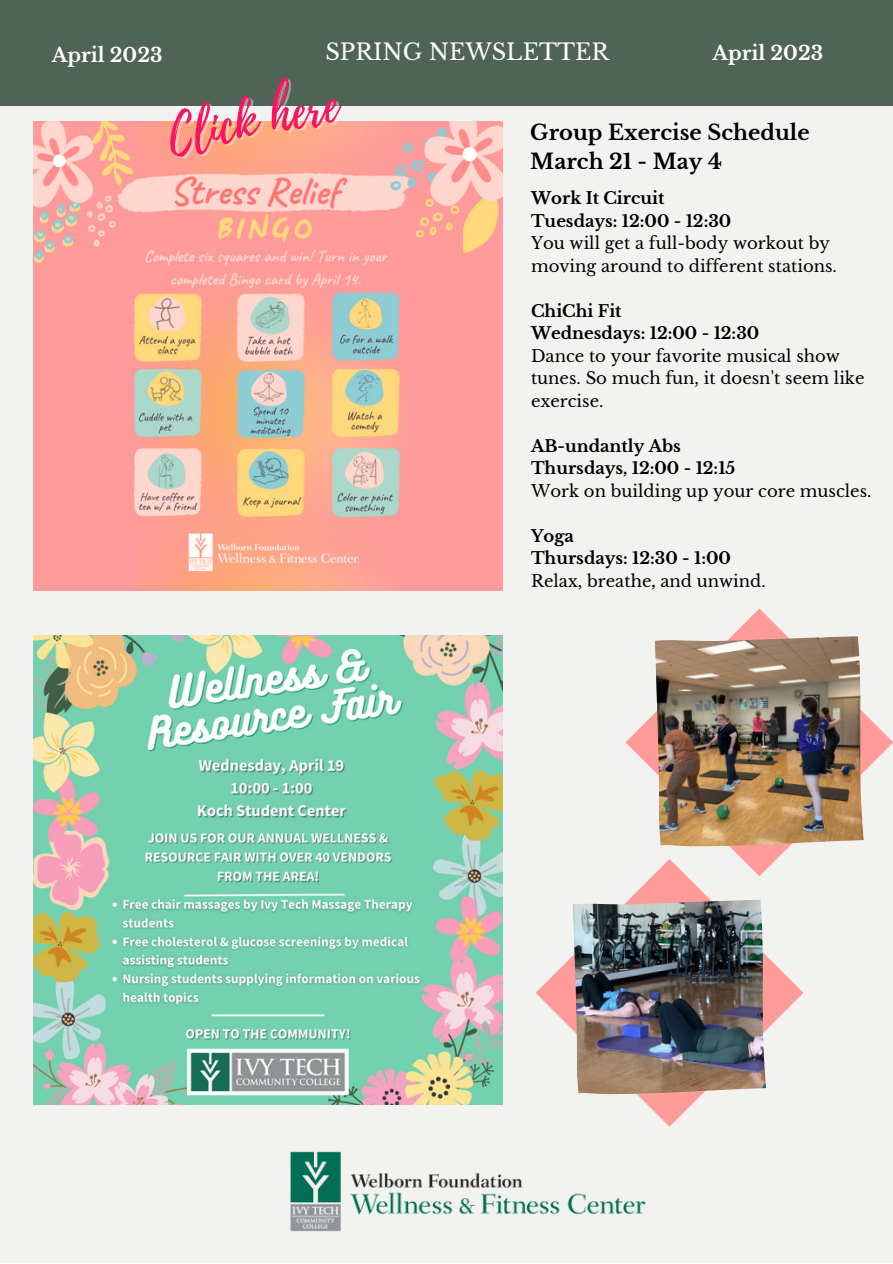
<style>
.page{position:relative;width:893px;height:1264px;background:#fff}
.page>*{position:absolute;margin:0;border:0;box-sizing:border-box;transform-origin:0 0}
.t1{font:49.35px "Playlist Script";color:#f81460}
.t2{font:22.5px "Libre Baskerville";color:#fff}
.t3{font:700 21px/29.2px "Libre Baskerville";color:#000}
.t4{font:700 19.5px "Libre Baskerville";color:#fff}
.t5{font:16.5px/22.5px "Libre Baskerville";color:#000}
.t6{font:700 16.5px/22.5px "Libre Baskerville";color:#000}
.s1{font-weight:400}
</style>
<div class="page">
<div style="left:0;top:0;width:892px;height:1262px;background:#f2f3f0"></div>
<div style="left:0;top:0;width:892px;height:106px;background:#4f6456"></div>
<img style="left:290px;top:1151px;width:356px;height:81px">
<img style="left:33px;top:635px;width:469px;height:469px">
<img style="left:33px;top:121px;width:469px;height:469px">
<svg style="left:625px;top:608px;width:267px;height:251px"></svg>
<svg style="left:536px;top:859px;width:267px;height:267px"></svg>
<img style="left:655px;top:636px;width:208px;height:210px">
<img style="left:572px;top:899px;width:194px;height:195px">
<p class="t4" style="left:52px;top:43px;width:112px">April 2023</p>
<h2 class="t2" style="left:325px;top:39px;width:285px">SPRING NEWSLETTER</h2>
<p class="t4" style="left:712px;top:41px;width:112px">April 2023</p>
<h1 class="t1" style="left:162px;top:102px;width:174px;rotate:-11deg">Click here</h1>
<p class="t3" style="left:530px;top:118px;width:281px">Group Exercise Schedule<br>March 21 - May 4</p>
<p class="t6" style="left:531px;top:187px;width:202px">Work It Circuit<br>Tuesdays: 12:00 - 12:30</p>
<p class="t5" style="left:531px;top:232px;width:307px">You will get a full-body workout by moving around to different stations.</p>
<p class="t6" style="left:531px;top:299px;width:230px">ChiChi Fit<br>Wednesdays: 12:00 - 12:30</p>
<p class="t5" style="left:531px;top:344px;width:335px">Dance to your favorite musical show tunes. So much fun, it doesn't seem like exercise.</p>
<p class="t6" style="left:531px;top:434px;width:206px">AB-undantly Abs<br>Thursdays, 12:00 - 12:15</p>
<p class="t5" style="left:531px;top:479px;width:342px">Work on building up your core muscles.</p>
<p class="t6" style="left:531px;top:524px;width:236px">Yoga<br>Thursdays: 12:30 - 1:00<br><span class="s1">Relax, breathe</span>, <span class="s1">and unwind.</span></p>
</div>
